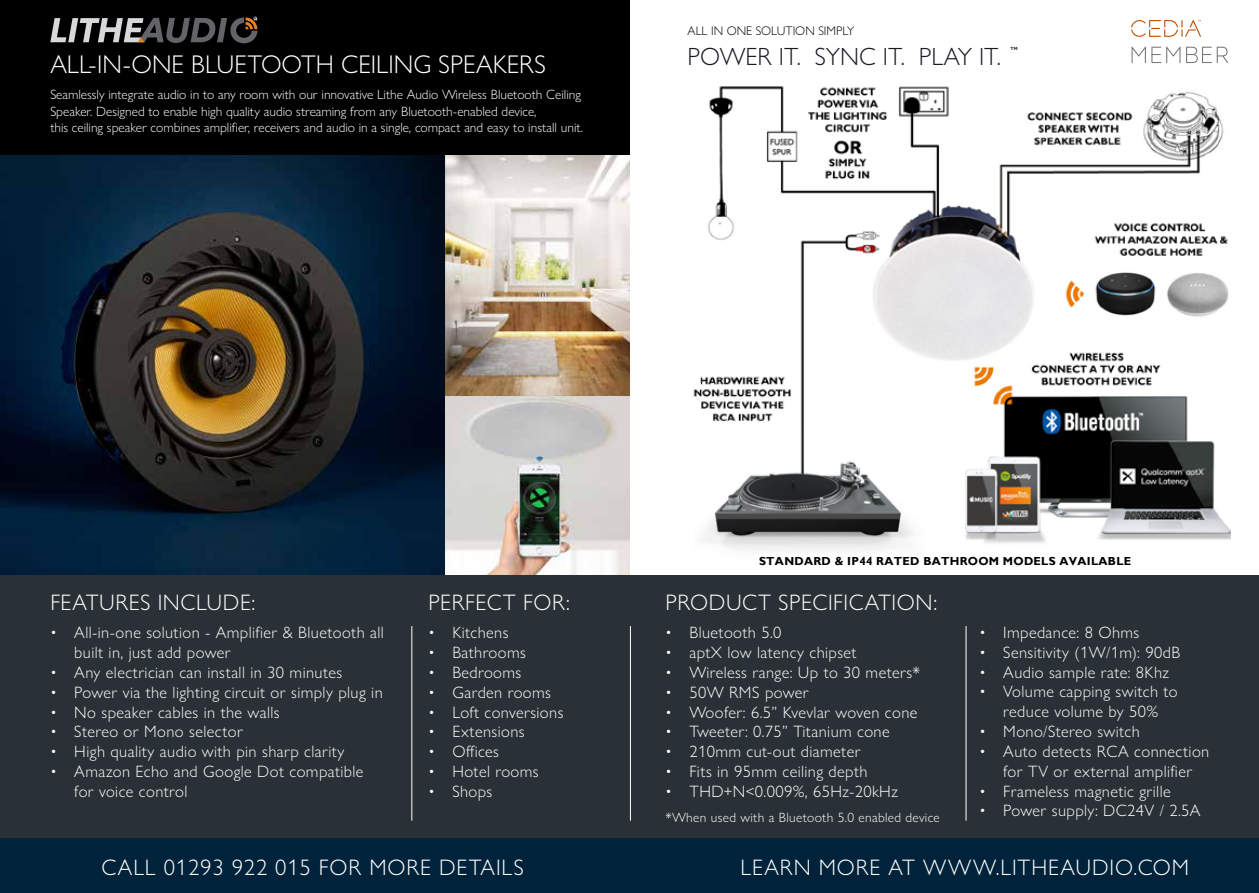
<style>
.page{position:relative;width:1259px;height:893px;background:#fff}
.page>*{position:absolute;margin:0;border:0;box-sizing:border-box;transform-origin:0 0}
.t1{font:300 25.8px "Gill Sans Nova";color:#fff}
.t2{font:300 25.05px "Gill Sans Nova";color:#191c23}
.t3{font:300 22.5px "Gill Sans Nova";letter-spacing:.04em;color:#fff}
.t4{font:300 16.5px/19.8px "Gill Sans Nova";letter-spacing:.025em;color:#fff;text-align:center}
.t5{font:300 13.5px/16.2px "Gill Sans Nova";color:#fff}
.t6{font:300 13.5px "Gill Sans Nova";letter-spacing:.025em;color:#fff}
.t7{font:300 12.45px "Gill Sans Nova";color:#000}
.t8{font:700 11.7px "Gill Sans";letter-spacing:.025em;color:#000}
.t9{font:700 4.35px "Gill Sans";color:#191c23}
</style>
<div class="page">
<div style="left:0;top:0;width:630px;height:849px;background:#000"></div>
<div style="left:0;top:575px;width:1259px;height:297px;background:#293136"></div>
<svg style="left:50px;top:17px;width:207px;height:26px"></svg>
<hr style="left:965px;top:626px;width:1px;height:195px;background:#fff">
<hr style="left:630px;top:626px;width:1px;height:195px;background:#fff">
<hr style="left:411px;top:626px;width:1px;height:195px;background:#fff">
<img style="left:0;top:155px;width:630px;height:420px">
<div style="left:0;top:839px;width:1259px;height:54px;background:#00233b"></div>
<img style="left:693px;top:86px;width:537px;height:465px">
<svg style="left:1131px;top:20px;width:98px;height:43px"></svg>
<h1 class="t1" style="left:50px;top:48px;width:497px">ALL-IN-ONE BLUETOOTH CEILING SPEAKERS</h1>
<p class="t5" style="left:50px;top:86px;width:534px">Seamlessly integrate audio in to any room with our innovative Lithe Audio Wireless Bluetooth Ceiling<br>Speaker. Designed to enable high quality audio streaming from any Bluetooth-enabled device,<br>this ceiling speaker combines amplifier, receivers and audio in a single, compact and easy to install unit.</p>
<p class="t7" style="left:687px;top:23px;width:168px">ALL IN ONE SOLUTION SIMPLY</p>
<h2 class="t2" style="left:687px;top:41px;width:315px">POWER IT. SYNC IT. PLAY IT.</h2>
<p class="t9" style="left:1010px;top:46px;width:9px">TM</p>
<h3 class="t3" style="left:50px;top:588px;width:206px">FEATURES INCLUDE:</h3>
<p class="t4" style="left:74px;top:623px;width:311px;text-align:left;text-indent:-24px">• All-in-one solution - Amplifier &amp; Bluetooth all built in, just add power</p>
<p class="t4" style="left:50px;top:662px;width:293px">• Any electrician can install in 30 minutes</p>
<p class="t4" style="left:50px;top:682px;width:334px">• Power via the lighting circuit or simply plug in</p>
<p class="t4" style="left:50px;top:702px;width:231px">• No speaker cables in the walls</p>
<p class="t4" style="left:50px;top:722px;width:194px">• Stereo or Mono selector</p>
<p class="t4" style="left:50px;top:741px;width:295px">• High quality audio with pin sharp clarity</p>
<p class="t4" style="left:74px;top:761px;width:291px;text-align:left;text-indent:-24px">• Amazon Echo and Google Dot compatible for voice control</p>
<h3 class="t3" style="left:428px;top:588px;width:143px">PERFECT FOR:</h3>
<p class="t4" style="left:428px;top:623px;width:82px">• Kitchens</p>
<p class="t4" style="left:428px;top:642px;width:99px">• Bathrooms</p>
<p class="t4" style="left:428px;top:662px;width:94px">• Bedrooms</p>
<p class="t4" style="left:428px;top:682px;width:124px">• Garden rooms</p>
<p class="t4" style="left:428px;top:702px;width:137px">• Loft conversions</p>
<p class="t4" style="left:428px;top:722px;width:98px">• Extensions</p>
<p class="t4" style="left:428px;top:741px;width:72px">• Offices</p>
<p class="t4" style="left:428px;top:761px;width:112px">• Hotel rooms</p>
<p class="t4" style="left:428px;top:781px;width:65px">• Shops</p>
<p class="t8" style="left:759px;top:555px;width:374px">STANDARD &amp; IP44 RATED BATHROOM MODELS AVAILABLE</p>
<h3 class="t3" style="left:665px;top:588px;width:273px">PRODUCT SPECIFICATION:</h3>
<p class="t4" style="left:665px;top:623px;width:118px">• Bluetooth 5.0</p>
<p class="t4" style="left:665px;top:642px;width:193px">• aptX low latency chipset</p>
<p class="t4" style="left:665px;top:662px;width:256px">• Wireless range: Up to 30 meters*</p>
<p class="t4" style="left:665px;top:682px;width:145px">• 50W RMS power</p>
<p class="t4" style="left:665px;top:702px;width:253px">• Woofer: 6.5” Kvevlar woven cone</p>
<p class="t4" style="left:665px;top:722px;width:226px">• Tweeter: 0.75” Titanium cone</p>
<p class="t4" style="left:665px;top:741px;width:197px">• 210mm cut-out diameter</p>
<p class="t4" style="left:665px;top:761px;width:204px">• Fits in 95mm ceiling depth</p>
<p class="t4" style="left:665px;top:781px;width:234px">• THD+N&lt;0.009%, 65Hz-20kHz</p>
<p class="t6" style="left:665px;top:809px;width:276px">*When used with a Bluetooth 5.0 enabled device</p>
<p class="t4" style="left:979px;top:622px;width:161px">• Impedance: 8 Ohms</p>
<p class="t4" style="left:979px;top:642px;width:202px">• Sensitivity (1W/1m): 90dB</p>
<p class="t4" style="left:979px;top:662px;width:191px">• Audio sample rate: 8Khz</p>
<p class="t4" style="left:979px;top:682px;width:200px">• Volume capping switch to reduce volume by 50%</p>
<p class="t4" style="left:979px;top:721px;width:162px">• Mono/Stereo switch</p>
<p class="t4" style="left:979px;top:741px;width:231px">• Auto detects RCA connection for TV or external amplifier</p>
<p class="t4" style="left:979px;top:781px;width:193px">• Frameless magnetic grille</p>
<p class="t4" style="left:979px;top:801px;width:223px">• Power supply: DC24V / 2.5A</p>
<h3 class="t3" style="left:102px;top:853px;width:423px">CALL 01293 922 015 FOR MORE DETAILS</h3>
<h3 class="t3" style="left:740px;top:853px;width:450px">LEARN MORE AT WWW.LITHEAUDIO.COM</h3>
</div>
